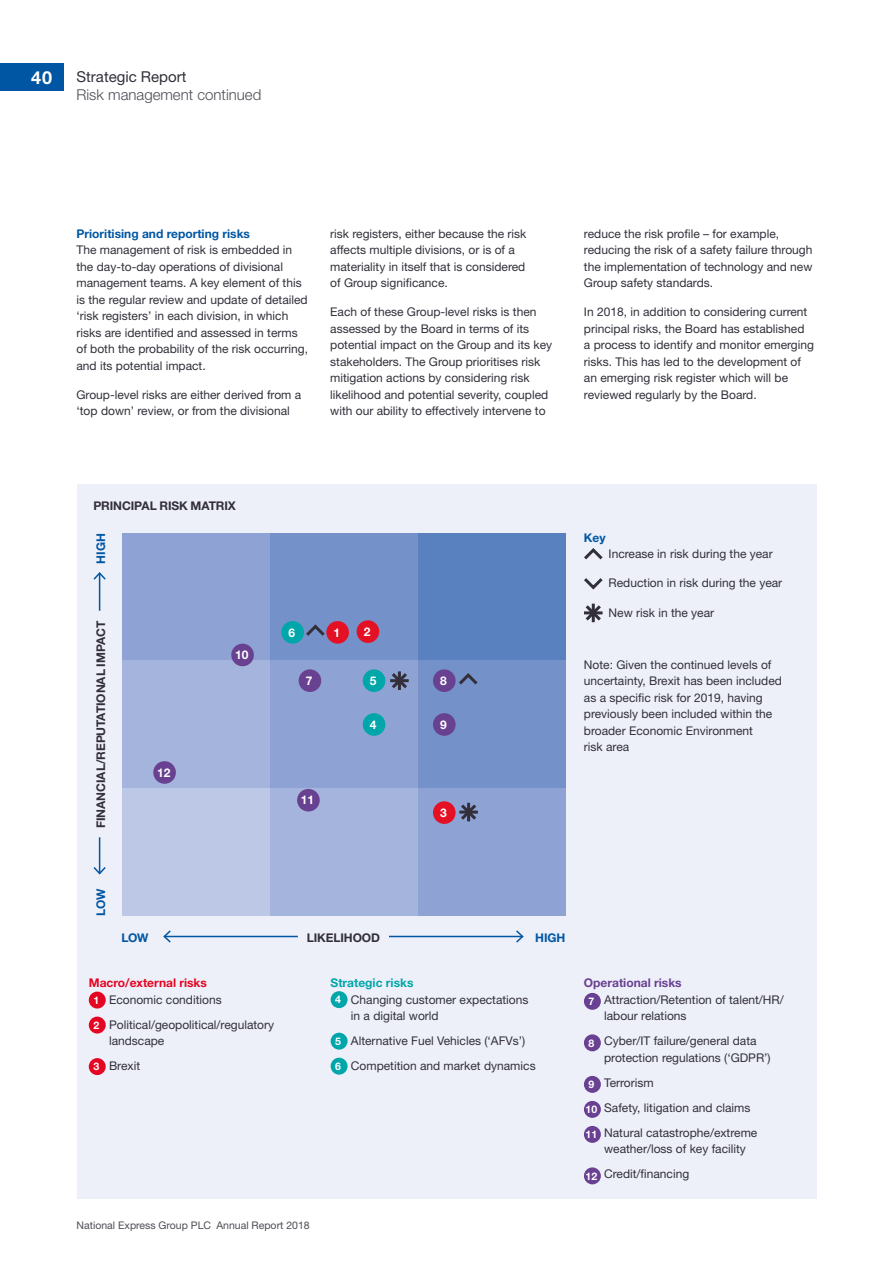
<style>
.page{position:relative;width:893px;height:1263px;background:#fff}
.page>*{position:absolute;margin:0;border:0;box-sizing:border-box;transform-origin:0 0}
.t1{font:700 18px "Helvetica Neue LT Std";color:#fff}
.t2{font:300 15px "Helvetica Neue LT Std";color:#504b55}
.t3{font:15px "Helvetica Neue LT Std";color:#322f3a}
.t4{font:12px/16.5px "Helvetica Neue LT Std";color:#322f3a}
.t5{font:700 12px "Helvetica Neue LT Std";letter-spacing:-.01em;color:#322f3a}
.t6{font:700 12px "Helvetica Neue LT Std";color:#0056a3}
.t7{font:700 12px/16.5px "Helvetica Neue LT Std";color:#e40522}
.t8{font:700 12px "Helvetica Neue LT Std";color:#694092}
.t9{font:700 12px "Helvetica Neue LT Std";color:#fff}
.t10{font:700 12px "Helvetica Neue LT Std";color:#00a6a9}
.t11{font:10.5px "Helvetica Neue LT Std";color:#504b55}
.s1{font-size:10.5px;color:#fff}
.s2{font-weight:400;color:#322f3a}
.s3{font-weight:700;font-size:10.5px;color:#fff}
</style>
<div class="page">
<div style="left:77px;top:485px;width:739px;height:714px;background:#eef0f9"></div>
<div style="left:89px;top:991px;width:17px;height:17px;background:#e40522;border-radius:50%"></div>
<div style="left:89px;top:1016px;width:17px;height:17px;background:#e40522;border-radius:50%"></div>
<div style="left:89px;top:1058px;width:17px;height:17px;background:#e40522;border-radius:50%"></div>
<div style="left:331px;top:991px;width:17px;height:17px;background:#00a6a9;border-radius:50%"></div>
<div style="left:331px;top:1033px;width:17px;height:17px;background:#00a6a9;border-radius:50%"></div>
<div style="left:331px;top:1058px;width:17px;height:17px;background:#00a6a9;border-radius:50%"></div>
<div style="left:584px;top:993px;width:17px;height:17px;background:#694092;border-radius:50%"></div>
<div style="left:584px;top:1034px;width:17px;height:17px;background:#694092;border-radius:50%"></div>
<div style="left:584px;top:1076px;width:17px;height:17px;background:#694092;border-radius:50%"></div>
<div style="left:584px;top:1101px;width:17px;height:17px;background:#694092;border-radius:50%"></div>
<div style="left:584px;top:1126px;width:17px;height:17px;background:#694092;border-radius:50%"></div>
<div style="left:584px;top:1167px;width:17px;height:17px;background:#694092;border-radius:50%"></div>
<svg style="left:584px;top:548px;width:19px;height:12px"></svg>
<svg style="left:584px;top:578px;width:19px;height:12px"></svg>
<svg style="left:584px;top:603px;width:19px;height:20px"></svg>
<div style="left:122px;top:533px;width:148px;height:128px;background:#8ea3d3"></div>
<div style="left:270px;top:533px;width:148px;height:128px;background:#7491c9"></div>
<div style="left:418px;top:533px;width:147px;height:128px;background:#5980bf"></div>
<div style="left:122px;top:661px;width:148px;height:127px;background:#a5b4dc"></div>
<div style="left:270px;top:661px;width:148px;height:127px;background:#8ea3d3"></div>
<div style="left:418px;top:661px;width:147px;height:127px;background:#7491c9"></div>
<div style="left:122px;top:788px;width:148px;height:127px;background:#bdc7e6"></div>
<div style="left:270px;top:788px;width:148px;height:127px;background:#a5b4dc"></div>
<div style="left:418px;top:788px;width:147px;height:127px;background:#8ea3d3"></div>
<hr style="left:99px;top:573px;width:1px;height:38px;background:#0056a3">
<svg style="left:93px;top:572px;width:13px;height:9px"></svg>
<hr style="left:99px;top:837px;width:1px;height:36px;background:#0056a3">
<svg style="left:93px;top:865px;width:13px;height:10px"></svg>
<hr style="left:164px;top:936px;width:134px;height:1px;background:#0056a3">
<svg style="left:163px;top:930px;width:9px;height:13px"></svg>
<hr style="left:389px;top:936px;width:134px;height:1px;background:#0056a3">
<svg style="left:514px;top:930px;width:10px;height:13px"></svg>
<div style="left:326px;top:621px;width:23px;height:23px;background:#e31123;border-radius:50%"></div>
<div style="left:357px;top:620px;width:22px;height:23px;background:#e31123;border-radius:50%"></div>
<div style="left:281px;top:621px;width:23px;height:23px;background:#00a6a9;border-radius:50%"></div>
<div style="left:433px;top:669px;width:23px;height:23px;background:#694191;border-radius:50%"></div>
<div style="left:363px;top:669px;width:22px;height:23px;background:#00a6a9;border-radius:50%"></div>
<div style="left:299px;top:669px;width:22px;height:23px;background:#694191;border-radius:50%"></div>
<div style="left:231px;top:644px;width:23px;height:22px;background:#694191;border-radius:50%"></div>
<div style="left:433px;top:713px;width:23px;height:23px;background:#694191;border-radius:50%"></div>
<div style="left:363px;top:713px;width:22px;height:23px;background:#00a6a9;border-radius:50%"></div>
<div style="left:433px;top:801px;width:23px;height:23px;background:#e31123;border-radius:50%"></div>
<div style="left:297px;top:789px;width:23px;height:22px;background:#694191;border-radius:50%"></div>
<svg style="left:303px;top:624px;width:25px;height:14px"></svg>
<svg style="left:459px;top:673px;width:19px;height:12px"></svg>
<svg style="left:390px;top:671px;width:19px;height:19px"></svg>
<svg style="left:459px;top:802px;width:19px;height:20px"></svg>
<div style="left:153px;top:761px;width:23px;height:23px;background:#694191;border-radius:50%"></div>
<div style="left:0;top:64px;width:64px;height:27px;background:#0056a3"></div>
<h1 class="t1" style="left:31px;top:66px;width:22px">40</h1>
<p class="t3" style="left:77px;top:67px;width:111px">Strategic Report</p>
<p class="t2" style="left:77px;top:85px;width:186px">Risk management continued</p>
<p class="t6" style="left:77px;top:226px;width:175px">Prioritising and reporting risks</p>
<p class="t4" style="left:77px;top:241px;width:233px">The management of risk is embedded in the day-to-day operations of divisional management teams. A key element of this is the regular review and update of detailed ‘risk registers’ in each division, in which risks are identified and assessed in terms of both the probability of the risk occurring, and its potential impact.</p>
<p class="t4" style="left:77px;top:386px;width:226px">Group-level risks are either derived from a ‘top down’ review, or from the divisional</p>
<p class="t4" style="left:330px;top:225px;width:198px">risk registers, either because the risk affects multiple divisions, or is of a materiality in itself that is considered of Group significance.</p>
<p class="t4" style="left:330px;top:304px;width:223px">Each of these Group-level risks is then assessed by the Board in terms of its potential impact on the Group and its key stakeholders. The Group prioritises risk mitigation actions by considering risk likelihood and potential severity, coupled with our ability to effectively intervene to</p>
<p class="t4" style="left:584px;top:225px;width:230px">reduce the risk profile – for example, reducing the risk of a safety failure through the implementation of technology and new Group safety standards.</p>
<p class="t4" style="left:584px;top:304px;width:231px">In 2018, in addition to considering current principal risks, the Board has established<br>a process to identify and monitor emerging risks. This has led to the development of an emerging risk register which will be reviewed regularly by the Board.</p>
<p class="t5" style="left:94px;top:499px;width:144px">PRINCIPAL RISK MATRIX</p>
<p class="t6" style="left:93px;top:564px;width:32px;rotate:-90deg">HIGH</p>
<p class="t5" style="left:93px;top:828px;width:208px;rotate:-90deg">FINANCIAL/REPUTATIONAL IMPACT</p>
<p class="t9" style="left:157px;top:765px;width:15px">12</p>
<p class="t9" style="left:235px;top:647px;width:15px">10</p>
<p class="t9" style="left:288px;top:625px;width:8px">6</p>
<p class="t9" style="left:333px;top:625px;width:8px">1</p>
<p class="t9" style="left:364px;top:624px;width:8px">2</p>
<p class="t9" style="left:306px;top:673px;width:8px">7</p>
<p class="t9" style="left:370px;top:673px;width:8px">5</p>
<p class="t9" style="left:440px;top:673px;width:8px">8</p>
<p class="t9" style="left:301px;top:793px;width:15px">11</p>
<p class="t9" style="left:370px;top:717px;width:8px">4</p>
<p class="t9" style="left:440px;top:717px;width:8px">9</p>
<p class="t9" style="left:440px;top:805px;width:8px">3</p>
<p class="t6" style="left:584px;top:530px;width:23px">Key</p>
<p class="t4" style="left:609px;top:545px;width:166px">Increase in risk during the year</p>
<p class="t4" style="left:609px;top:575px;width:175px">Reduction in risk during the year</p>
<p class="t4" style="left:609px;top:604px;width:107px">New risk in the year</p>
<p class="t4" style="left:584px;top:656px;width:200px">Note: Given the continued levels of uncertainty, Brexit has been included as a specific risk for 2019, having previously been included within the broader Economic Environment<br>risk area</p>
<p class="t6" style="left:93px;top:915px;width:29px;rotate:-90deg">LOW</p>
<p class="t6" style="left:121px;top:930px;width:29px">LOW</p>
<p class="t7" style="left:93px;top:974px;width:130px;text-indent:-5px">Macro/external risks<br><span class="s1">1</span> <span class="s2">Economic conditions</span></p>
<p class="t4" style="left:109px;top:1016px;width:167px;text-indent:-16px"><span class="s3">2</span> Political/geopolitical/regulatory landscape</p>
<p class="t4" style="left:93px;top:1058px;width:48px"><span class="s3">3</span> Brexit</p>
<p class="t5" style="left:307px;top:930px;width:75px">LIKELIHOOD</p>
<p class="t6" style="left:535px;top:930px;width:32px">HIGH</p>
<p class="t10" style="left:331px;top:976px;width:84px">Strategic risks</p>
<p class="t4" style="left:335px;top:991px;width:195px"><span class="s3">4</span> Changing customer expectations</p>
<p class="t4" style="left:351px;top:1008px;width:89px">in a digital world</p>
<p class="t4" style="left:335px;top:1028px;width:202px;line-height:25px"><span class="s3">5</span> Alternative Fuel Vehicles (‘AFVs’)<br><span class="s3">6</span> Competition and market dynamics</p>
<p class="t11" style="left:77px;top:1219px;width:235px">National Express Group PLC Annual Report 2018</p>
<p class="t8" style="left:584px;top:976px;width:99px">Operational risks</p>
<p class="t4" style="left:588px;top:991px;width:197px"><sub>7</sub> Attraction/Retention of talent/HR/</p>
<p class="t4" style="left:604px;top:1008px;width:84px">labour relations</p>
<p class="t4" style="left:604px;top:1033px;width:168px;text-indent:-16px"><sub>8</sub> Cyber/IT failure/general data protection regulations (‘GDPR’)</p>
<p class="t4" style="left:586px;top:1070px;width:173px;line-height:25px"><sub>9</sub> Terrorism<br><sub>10</sub> Safety, litigation and claims<br><sub>11</sub> Natural catastrophe/extreme</p>
<p class="t4" style="left:586px;top:1136px;width:162px;line-height:25px;text-indent:19px">weather/loss of key facility<br><sub>12</sub> Credit/financing</p>
</div>
